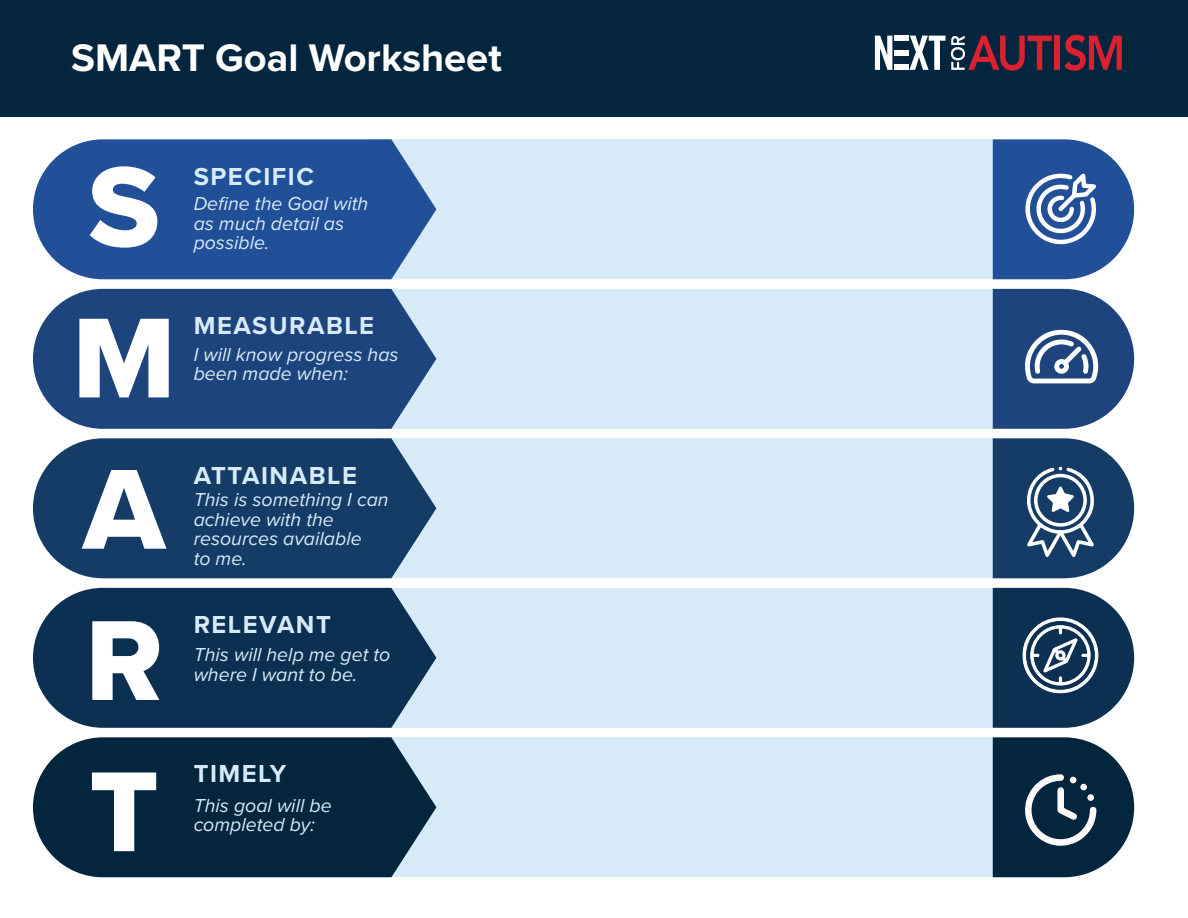
<style>
.page{position:relative;width:1188px;height:918px;background:#fff}
.page>*{position:absolute;margin:0;border:0;box-sizing:border-box;transform-origin:0 0}
.t1{font:700 39.9px "Proxima Nova";color:#fff}
.t2{font:700 25.5px "Proxima Nova";letter-spacing:.06em;color:#d6eaf7}
.t3{font:italic 19.5px/19.5px "Proxima Nova";color:#d6eaf7}
</style>
<div class="page">
<div style="left:0;top:0;width:1188px;height:116px;background:#03253e"></div>
<div style="left:376px;top:139px;width:617px;height:140px;background:#d6eaf7"></div>
<div style="left:376px;top:438px;width:617px;height:140px;background:#d6eaf7"></div>
<div style="left:376px;top:737px;width:617px;height:140px;background:#d6eaf7"></div>
<div style="left:376px;top:289px;width:617px;height:140px;background:#d6eaf7"></div>
<div style="left:376px;top:588px;width:617px;height:140px;background:#d6eaf7"></div>
<svg style="left:33px;top:139px;width:403px;height:140px;background:#355fa2"></svg>
<svg style="left:33px;top:289px;width:403px;height:140px;background:#33568b"></svg>
<svg style="left:33px;top:438px;width:403px;height:140px;background:#2b4e76"></svg>
<svg style="left:33px;top:588px;width:403px;height:140px;background:#224462"></svg>
<svg style="left:33px;top:737px;width:403px;height:140px;background:#1a3a51"></svg>
<div style="left:1054px;top:36px;width:6px;height:34px;background:#db2130"></div>
<svg style="left:1064px;top:35px;width:58px;height:36px"></svg>
<svg style="left:875px;top:36px;width:17px;height:34px"></svg>
<svg style="left:909px;top:36px;width:143px;height:35px"></svg>
<div style="left:894px;top:36px;width:14px;height:5px;background:#fff"></div>
<div style="left:894px;top:50px;width:14px;height:5px;background:#fff"></div>
<div style="left:894px;top:65px;width:14px;height:5px;background:#fff"></div>
<svg style="left:90px;top:166px;width:67px;height:82px"></svg>
<svg style="left:79px;top:319px;width:90px;height:78px"></svg>
<svg style="left:82px;top:470px;width:84px;height:79px"></svg>
<svg style="left:92px;top:621px;width:67px;height:79px"></svg>
<svg style="left:92px;top:773px;width:64px;height:78px"></svg>
<svg style="left:993px;top:139px;width:141px;height:140px"></svg>
<svg style="left:993px;top:737px;width:141px;height:140px"></svg>
<div style="left:1080px;top:784px;width:7px;height:6px;background:#fefafc;border-radius:50%"></div>
<svg style="left:993px;top:438px;width:141px;height:140px"></svg>
<svg style="left:993px;top:289px;width:141px;height:140px"></svg>
<svg style="left:993px;top:588px;width:141px;height:140px"></svg>
<h1 class="t1" style="left:71px;top:41px;width:432px">SMART Goal Worksheet</h1>
<h2 class="t2" style="left:194px;top:166px;width:122px">SPECIFIC</h2>
<p class="t3" style="left:194px;top:195px;width:176px">Define the Goal with as much detail as possible.</p>
<h2 class="t2" style="left:194px;top:315px;width:182px">MEASURABLE</h2>
<p class="t3" style="left:194px;top:345px;width:207px">I will know progress has been made when:</p>
<h2 class="t2" style="left:194px;top:464px;width:165px">ATTAINABLE</h2>
<p class="t3" style="left:194px;top:491px;width:196px">This is something I can achieve with the resources available<br>to me.</p>
<h2 class="t2" style="left:194px;top:613px;width:139px">RELEVANT</h2>
<p class="t3" style="left:194px;top:646px;width:198px">This will help me get to where I want to be.</p>
<h2 class="t2" style="left:194px;top:763px;width:94px">TIMELY</h2>
<p class="t3" style="left:194px;top:797px;width:140px">This goal will be completed by:</p>
</div>
